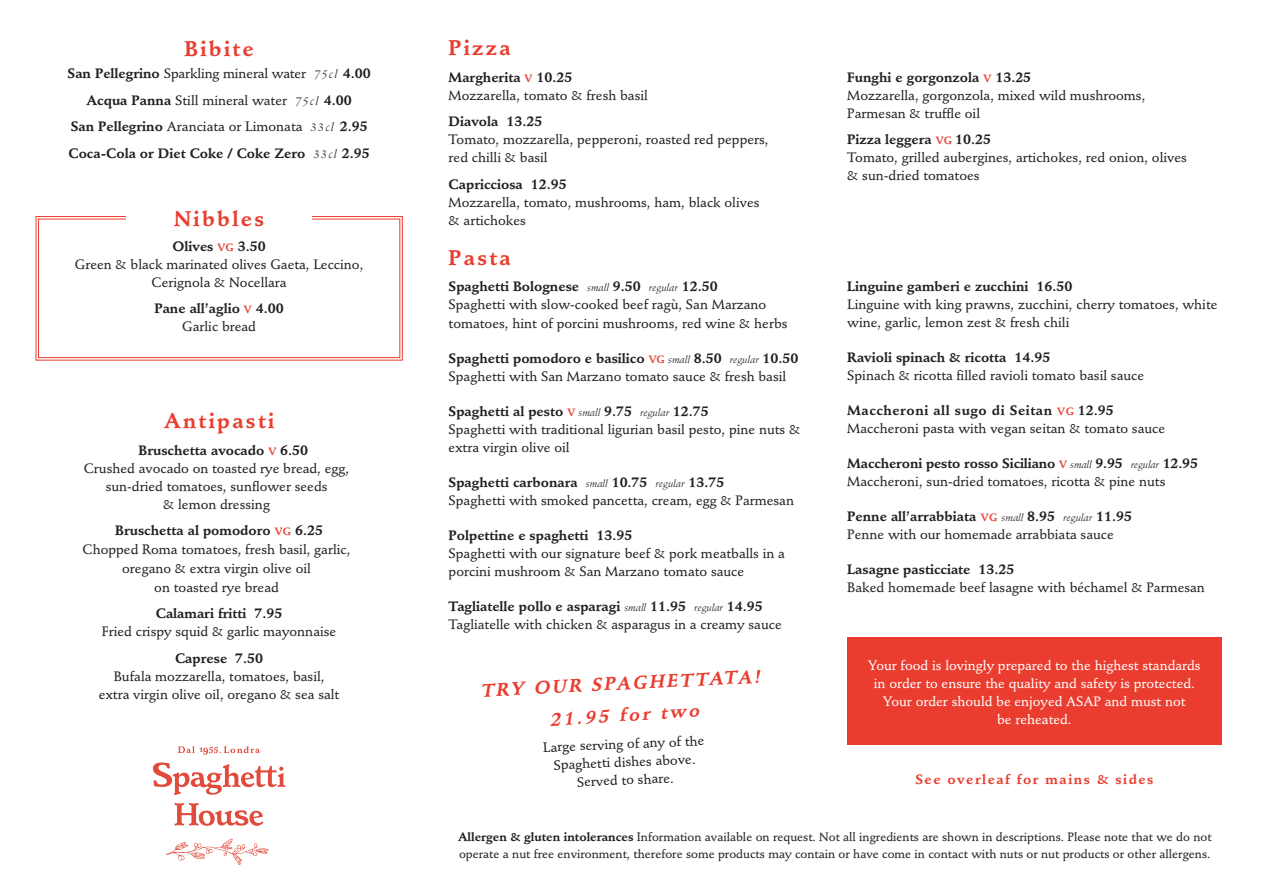
<style>
.page{position:relative;width:1263px;height:893px;background:#fff}
.page>*{position:absolute;margin:0;border:0;box-sizing:border-box;transform-origin:0 0}
.t1{font:700 21px "Stempel Schneidler Std";letter-spacing:.11em;color:#ea3d2f}
.t2{font:italic 700 18px/31.8px "Stempel Schneidler Std";color:#ea3d2f;text-align:center}
.t3{font:500 13.5px/18px "Stempel Schneidler Std";color:#231f20}
.t4{font:700 13.5px/26.5px "Stempel Schneidler Std";color:#231f20;text-align:center}
.t5{font:500 13.5px/18px "Stempel Schneidler LT";color:#fff;text-align:center}
.t6{font:700 13.5px "Stempel Schneidler Std";letter-spacing:.11em;color:#ea3d2f}
.t7{font:500 12px/16.5px "Stempel Schneidler Std";color:#231f20}
.s1{font-weight:500}
.s2{font-weight:400;font-style:italic;font-size:12px}
.s3{font-weight:700}
.s4{font-weight:700;font-size:10.5px;color:#e14b3b}
.s5{font-size:10.5px;color:#e14b3b}
.s6{font-weight:400;font-style:italic;font-size:10.5px}
</style>
<div class="page">
<svg style="left:36px;top:216px;width:367px;height:145px"></svg>
<div style="left:38px;top:219px;width:362px;height:139px;border:1px solid #ea3d2f"></div>
<div style="left:127px;top:206px;width:185px;height:24px;background:#fff"></div>
<div style="left:847px;top:638px;width:374px;height:107px;background:#ea3d2f"></div>
<svg style="left:174px;top:803px;width:89px;height:23px"></svg>
<svg style="left:153px;top:762px;width:132px;height:33px"></svg>
<svg style="left:166px;top:839px;width:103px;height:26px"></svg>
<svg style="left:178px;top:746px;width:82px;height:9px"></svg>
<h1 class="t1" style="left:184px;top:36px;width:71px">Bibite</h1>
<p class="t4" style="left:68px;top:60px;width:305px">San Pellegrino <span class="s1">Sparkling mineral water</span> <span class="s2">75cl</span> 4.00<br>Acqua Panna <span class="s1">Still mineral water</span> <span class="s2">75cl</span> 4.00<br>San Pellegrino <span class="s1">Aranciata or Limonata</span> <span class="s2">33cl</span> 2.95<br>Coca-Cola or Diet Coke / Coke Zero <span class="s2">33cl</span> 2.95</p>
<h1 class="t1" style="left:174px;top:206px;width:92px">Nibbles</h1>
<p class="t3" style="left:75px;top:237px;width:290px;text-align:center"><span class="s3">Olives</span> <span class="s4">VG</span> <span class="s3">3.50<br></span>Green &amp; black marinated olives Gaeta, Leccino,<br>Cerignola &amp; Nocellara</p>
<p class="t4" style="left:154px;top:300px;width:131px;line-height:18px">Pane all’aglio <span class="s5">V</span> 4.00<br><span class="s1">Garlic bread</span></p>
<h1 class="t1" style="left:164px;top:408px;width:112px">Antipasti</h1>
<p class="t4" style="left:139px;top:437px;width:171px">Bruschetta avocado <span class="s5">V</span> 6.50</p>
<p class="t3" style="left:84px;top:459px;width:267px">Crushed avocado on toasted rye bread, egg,</p>
<p class="t3" style="left:106px;top:477px;width:223px">sun-dried tomatoes, sunflower seeds</p>
<p class="t3" style="left:163px;top:495px;width:108px">&amp; lemon dressing</p>
<p class="t3" style="left:83px;top:521px;width:269px;line-height:18.8px;text-align:center"><span class="s3">Bruschetta al pomodoro</span> <span class="s4">VG</span> <span class="s3">6.25<br></span>Chopped Roma tomatoes, fresh basil, garlic, oregano &amp; extra virgin olive oil<br>on toasted rye bread</p>
<p class="t4" style="left:156px;top:600px;width:128px">Calamari fritti 7.95</p>
<p class="t3" style="left:102px;top:623px;width:236px">Fried crispy squid &amp; garlic mayonnaise</p>
<p class="t4" style="left:175px;top:645px;width:90px">Caprese 7.50</p>
<p class="t3" style="left:99px;top:667px;width:242px;text-align:center">Bufala mozzarella, tomatoes, basil, extra virgin olive oil, oregano &amp; sea salt</p>
<h1 class="t1" style="left:449px;top:35px;width:64px">Pizza</h1>
<p class="t3" style="left:449px;top:68px;width:201px"><span class="s3">Margherita</span> <span class="s4">V</span> <span class="s3">10.25<br></span>Mozzarella, tomato &amp; fresh basil</p>
<p class="t4" style="left:449px;top:108px;width:95px">Diavola 13.25</p>
<p class="t3" style="left:449px;top:131px;width:322px">Tomato, mozzarella, pepperoni, roasted red peppers, red chilli &amp; basil</p>
<p class="t4" style="left:449px;top:171px;width:120px">Capricciosa 12.95</p>
<p class="t3" style="left:449px;top:193px;width:312px">Mozzarella, tomato, mushrooms, ham, black olives &amp; artichokes</p>
<h1 class="t1" style="left:449px;top:245px;width:64px">Pasta</h1>
<p class="t3" style="left:449px;top:278px;width:340px"><span class="s3">Spaghetti Bolognese</span> <span class="s6">small</span> <span class="s3">9.50</span> <span class="s6">regular</span> <span class="s3">12.50<br></span>Spaghetti with slow-cooked beef ragù, San Marzano tomatoes, hint of porcini mushrooms, red wine &amp; herbs</p>
<p class="t3" style="left:449px;top:349px;width:351px"><span class="s3">Spaghetti pomodoro e basilico</span> <span class="s4">VG</span> <span class="s6">small</span> <span class="s3">8.50</span> <span class="s6">regular</span> <span class="s3">10.50<br></span>Spaghetti with San Marzano tomato sauce &amp; fresh basil</p>
<p class="t3" style="left:449px;top:402px;width:353px"><span class="s3">Spaghetti al pesto</span> <span class="s4">V</span> <span class="s6">small</span> <span class="s3">9.75</span> <span class="s6">regular</span> <span class="s3">12.75<br></span>Spaghetti with traditional ligurian basil pesto, pine nuts &amp; extra virgin olive oil</p>
<p class="t3" style="left:449px;top:473px;width:347px"><span class="s3">Spaghetti carbonara</span> <span class="s6">small</span> <span class="s3">10.75</span> <span class="s6">regular</span> <span class="s3">13.75<br></span>Spaghetti with smoked pancetta, cream, egg &amp; Parmesan</p>
<p class="t4" style="left:449px;top:522px;width:185px">Polpettine e spaghetti 13.95</p>
<p class="t3" style="left:449px;top:544px;width:338px">Spaghetti with our signature beef &amp; pork meatballs in a porcini mushroom &amp; San Marzano tomato sauce</p>
<p class="t3" style="left:449px;top:597px;width:335px"><span class="s3">Tagliatelle pollo e asparagi</span> <span class="s6">small</span> <span class="s3">11.95</span> <span class="s6">regular</span> <span class="s3">14.95<br></span>Tagliatelle with chicken &amp; asparagus in a creamy sauce</p>
<h2 class="t2" style="left:480px;top:675px;width:281px;rotate:-3deg">TRY OUR SPAGHETTATA!<br>21.95 for two</h2>
<p class="t3" style="left:543px;top:739px;width:163px;text-align:center;rotate:-3deg">Large serving of any of the<br>Spaghetti dishes above.<br>Served to share.</p>
<p class="t3" style="left:847px;top:68px;width:300px"><span class="s3">Funghi e gorgonzola</span> <span class="s4">V</span> <span class="s3">13.25<br></span>Mozzarella, gorgonzola, mixed wild mushrooms,<br>Parmesan &amp; truffle oil</p>
<p class="t3" style="left:847px;top:131px;width:341px"><span class="s3">Pizza leggera</span> <span class="s4">VG</span> <span class="s3">10.25<br></span>Tomato, grilled aubergines, artichokes, red onion, olives &amp; sun-dried tomatoes</p>
<p class="t4" style="left:847px;top:273px;width:227px">Linguine gamberi e zucchini 16.50</p>
<p class="t3" style="left:847px;top:296px;width:372px">Linguine with king prawns, zucchini, cherry tomatoes, white wine, garlic, lemon zest &amp; fresh chili</p>
<p class="t4" style="left:847px;top:344px;width:205px">Ravioli spinach &amp; ricotta 14.95</p>
<p class="t3" style="left:847px;top:367px;width:298px">Spinach &amp; ricotta filled ravioli tomato basil sauce</p>
<p class="t3" style="left:847px;top:402px;width:319px"><span class="s3">Maccheroni all sugo di Seitan</span> <span class="s4">VG</span> <span class="s3">12.95<br></span>Maccheroni pasta with vegan seitan &amp; tomato sauce</p>
<p class="t3" style="left:847px;top:455px;width:352px"><span class="s3">Maccheroni pesto rosso Siciliano</span> <span class="s4">V</span> <span class="s6">small</span> <span class="s3">9.95</span> <span class="s6">regular</span> <span class="s3">12.95<br></span>Maccheroni, sun-dried tomatoes, ricotta &amp; pine nuts</p>
<p class="t3" style="left:847px;top:508px;width:286px"><span class="s3">Penne all’arrabbiata</span> <span class="s4">VG</span> <span class="s6">small</span> <span class="s3">8.95</span> <span class="s6">regular</span> <span class="s3">11.95<br></span>Penne with our homemade arrabbiata sauce</p>
<p class="t4" style="left:847px;top:556px;width:169px">Lasagne pasticciate 13.25</p>
<p class="t3" style="left:847px;top:579px;width:359px">Baked homemade beef lasagne with béchamel &amp; Parmesan</p>
<p class="t5" style="left:868px;top:656px;width:334px">Your food is lovingly prepared to the highest standards in order to ensure the quality and safety is protected.<br>Your order should be enjoyed ASAP and must not<br>be reheated.</p>
<p class="t6" style="left:915px;top:771px;width:240px">See overleaf for mains &amp; sides</p>
<p class="t7" style="left:458px;top:829px;width:755px"><span class="s3">Allergen &amp; gluten intolerances</span> Information available on request. Not all ingredients are shown in descriptions. Please note that we do not operate a nut free environment, therefore some products may contain or have come in contact with nuts or nut products or other allergens.</p>
</div>
